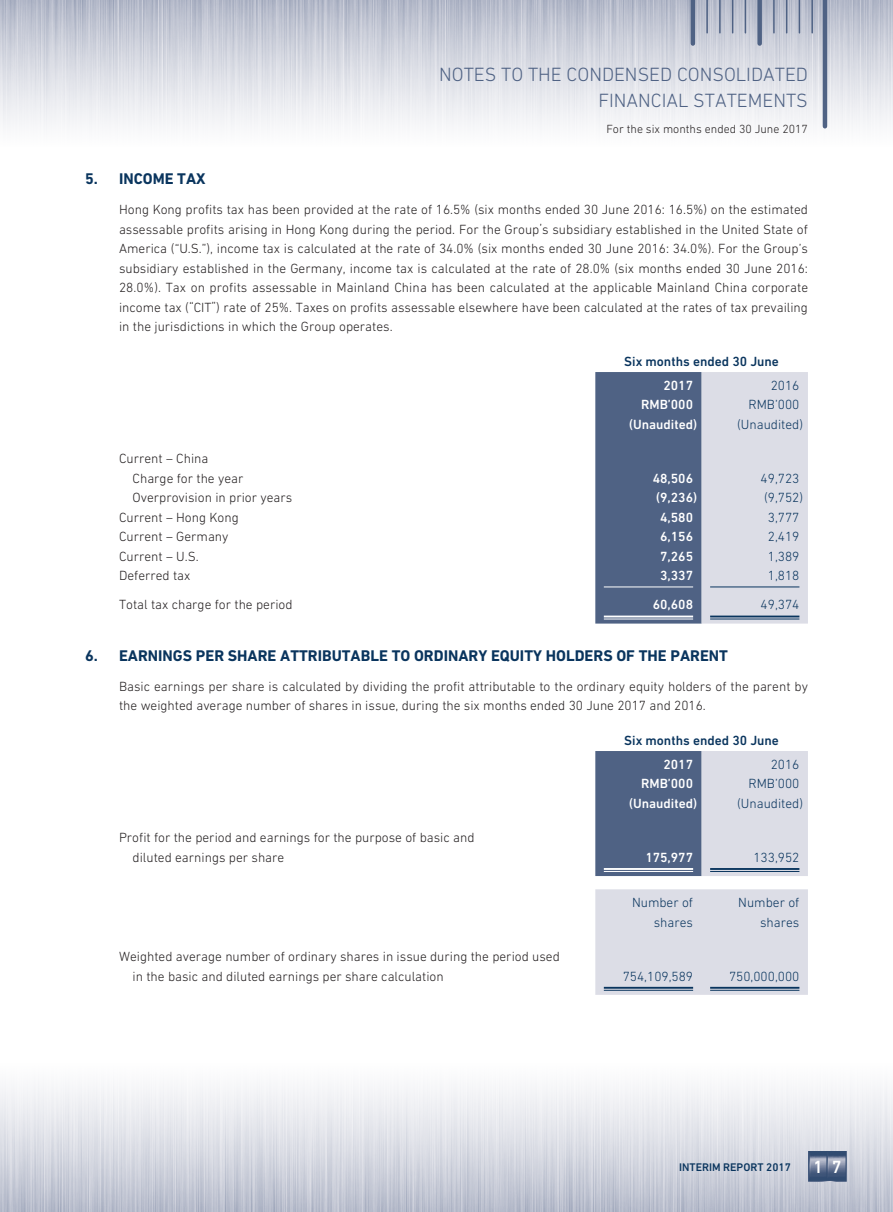
<style>
.page{position:relative;width:893px;height:1212px;background:#fff}
.page>*{position:absolute;margin:0;border:0;box-sizing:border-box;transform-origin:0 0}
.副主標題{font:300 19.5px "DIN Next LT Pro";color:#4f6284}
._3__標題{font:500 18px "DIN Next LT Pro";color:#fff}
._3__標題-2{font:700 15.75px "DIN Next LT Pro";color:#0a355e}
._1__內文{font:300 13.5px/19.5px "DIN Next LT Pro";color:#231f20;text-align:justify}
._1__內文-2{font:300 13.5px "DIN Next LT Pro";color:#0a355e}
._1__內文-3{font:500 13.5px "DIN Next LT Pro";color:#fff}
._1__內文-4{font:500 13.5px "DIN Next LT Pro";color:#0a355e}
.日期{font:300 12px "DIN Next LT Pro";color:#231f20}
.t1{font:500 11.25px "DIN Next LT Pro";color:#0a355e}
</style>
<div class="page">
<img style="left:1px;top:0;width:892px;height:129px">
<hr style="left:823px;top:0;width:4px;height:126px;background:#4f6284">
<div style="left:757px;top:0;width:5px;height:44px;background:#4f6284"></div>
<hr style="left:691px;top:0;width:4px;height:44px;background:#4f6284">
<hr style="left:811px;top:0;width:2px;height:33px;background:#4f6284">
<hr style="left:745px;top:0;width:1px;height:33px;background:#4f6284">
<hr style="left:799px;top:0;width:1px;height:33px;background:#4f6284">
<hr style="left:732px;top:0;width:1px;height:33px;background:#4f6284">
<hr style="left:786px;top:0;width:1px;height:33px;background:#4f6284">
<hr style="left:719px;top:0;width:2px;height:33px;background:#4f6284">
<hr style="left:773px;top:0;width:2px;height:33px;background:#4f6284">
<hr style="left:706px;top:0;width:2px;height:33px;background:#4f6284">
<img style="left:1px;top:1084px;width:892px;height:128px">
<img style="left:808px;top:1151px;width:39px;height:30px">
<svg style="left:595px;top:372px;width:213px;height:251px;background:#959fb5"></svg>
<hr style="left:604px;top:586px;width:89px;height:1px;background:#fff">
<hr style="left:710px;top:586px;width:89px;height:1px;background:#0a355e">
<hr style="left:604px;top:615px;width:89px;height:2px;background:#fff">
<hr style="left:604px;top:619px;width:89px;height:1px;background:#fff">
<hr style="left:710px;top:615px;width:89px;height:2px;background:#0a355e">
<hr style="left:710px;top:619px;width:89px;height:1px;background:#0a355e">
<svg style="left:595px;top:751px;width:213px;height:125px;background:#959fb4"></svg>
<hr style="left:604px;top:868px;width:89px;height:2px;background:#fff">
<hr style="left:604px;top:871px;width:89px;height:1px;background:#fff">
<hr style="left:710px;top:868px;width:89px;height:2px;background:#0a355e">
<hr style="left:710px;top:871px;width:89px;height:1px;background:#0a355e">
<div style="left:595px;top:889px;width:213px;height:106px;background:#dcdde6"></div>
<hr style="left:604px;top:987px;width:89px;height:2px;background:#0a355e">
<hr style="left:604px;top:990px;width:89px;height:1px;background:#0a355e">
<hr style="left:710px;top:987px;width:89px;height:2px;background:#0a355e">
<hr style="left:710px;top:990px;width:89px;height:1px;background:#0a355e">
<p class="副主標題" style="left:439px;top:63px;width:370px">NOTES TO THE CONDENSED CONSOLIDATED</p>
<p class="副主標題" style="left:598px;top:89px;width:211px">FINANCIAL STATEMENTS</p>
<p class="日期" style="left:606px;top:122px;width:203px">For the six months ended 30 June 2017</p>
<p class="_3__標題-2" style="left:85px;top:170px;width:122px">5. INCOME TAX</p>
<p class="_1__內文" style="left:119px;top:200px;width:691px">Hong Kong profits tax has been provided at the rate of 16.5% (six months ended 30 June 2016: 16.5%) on the estimated assessable profits arising in Hong Kong during the period. For the Group’s subsidiary established in the United State of America (“U.S.”), income tax is calculated at the rate of 34.0% (six months ended 30 June 2016: 34.0%). For the Group’s subsidiary established in the Germany, income tax is calculated at the rate of 28.0% (six months ended 30 June 2016:<br>28.0%). Tax on profits assessable in Mainland China has been calculated at the applicable Mainland China corporate income tax (“CIT”) rate of 25%. Taxes on profits assessable elsewhere have been calculated at the rates of tax prevailing in the jurisdictions in which the Group operates.</p>
<p class="_1__內文-4" style="left:624px;top:353px;width:156px">Six months ended 30 June</p>
<p class="_1__內文-3" style="left:663px;top:377px;width:31px">2017</p>
<p class="_1__內文-2" style="left:771px;top:377px;width:30px">2016</p>
<p class="_1__內文-3" style="left:641px;top:397px;width:54px">RMB’000</p>
<p class="_1__內文-2" style="left:748px;top:397px;width:52px">RMB’000</p>
<p class="_1__內文-3" style="left:629px;top:416px;width:69px">(Unaudited)</p>
<p class="_1__內文-2" style="left:737px;top:416px;width:68px">(Unaudited)</p>
<p class="_1__內文" style="left:119px;top:449px;width:91px">Current – China</p>
<p class="_1__內文" style="left:133px;top:468px;width:112px">Charge for the year</p>
<p class="_1__內文-3" style="left:653px;top:470px;width:42px">48,506</p>
<p class="_1__內文-2" style="left:761px;top:470px;width:40px">49,723</p>
<p class="_1__內文" style="left:133px;top:488px;width:161px">Overprovision in prior years</p>
<p class="_1__內文-3" style="left:656px;top:490px;width:42px">(9,236)</p>
<p class="_1__內文-2" style="left:764px;top:490px;width:41px">(9,752)</p>
<p class="_1__內文" style="left:119px;top:507px;width:121px">Current – Hong Kong</p>
<p class="_1__內文-3" style="left:660px;top:509px;width:34px">4,580</p>
<p class="_1__內文-2" style="left:768px;top:509px;width:33px">3,777</p>
<p class="_1__內文" style="left:119px;top:527px;width:111px">Current – Germany</p>
<p class="_1__內文-3" style="left:660px;top:529px;width:34px">6,156</p>
<p class="_1__內文-2" style="left:768px;top:529px;width:33px">2,419</p>
<p class="_1__內文" style="left:119px;top:546px;width:81px">Current – U.S.</p>
<p class="_1__內文-3" style="left:660px;top:548px;width:34px">7,265</p>
<p class="_1__內文-2" style="left:768px;top:548px;width:33px">1,389</p>
<p class="_1__內文" style="left:119px;top:566px;width:73px">Deferred tax</p>
<p class="_1__內文-3" style="left:660px;top:568px;width:34px">3,337</p>
<p class="_1__內文-2" style="left:768px;top:568px;width:33px">1,818</p>
<p class="_1__內文" style="left:119px;top:595px;width:175px">Total tax charge for the period</p>
<p class="_1__內文-3" style="left:653px;top:597px;width:42px">60,608</p>
<p class="_1__內文-2" style="left:761px;top:597px;width:40px">49,374</p>
<p class="_3__標題-2" style="left:85px;top:646px;width:644px">6. EARNINGS PER SHARE ATTRIBUTABLE TO ORDINARY EQUITY HOLDERS OF THE PARENT</p>
<p class="_1__內文" style="left:119px;top:676px;width:690px">Basic earnings per share is calculated by dividing the profit attributable to the ordinary equity holders of the parent by the weighted average number of shares in issue, during the six months ended 30 June 2017 and 2016.</p>
<p class="_1__內文-4" style="left:624px;top:732px;width:156px">Six months ended 30 June</p>
<p class="_1__內文-3" style="left:663px;top:756px;width:31px">2017</p>
<p class="_1__內文-2" style="left:771px;top:756px;width:30px">2016</p>
<p class="_1__內文-3" style="left:641px;top:776px;width:54px">RMB’000</p>
<p class="_1__內文-2" style="left:748px;top:776px;width:52px">RMB’000</p>
<p class="_1__內文-3" style="left:629px;top:795px;width:69px">(Unaudited)</p>
<p class="_1__內文-2" style="left:737px;top:795px;width:68px">(Unaudited)</p>
<p class="_1__內文" style="left:119px;top:828px;width:357px">Profit for the period and earnings for the purpose of basic and</p>
<p class="_1__內文" style="left:133px;top:847px;width:153px">diluted earnings per share</p>
<p class="_1__內文-3" style="left:645px;top:849px;width:49px">175,977</p>
<p class="_1__內文-2" style="left:753px;top:849px;width:47px">133,952</p>
<p class="_1__內文-2" style="left:632px;top:895px;width:63px">Number of</p>
<p class="_1__內文-2" style="left:738px;top:895px;width:63px">Number of</p>
<p class="_1__內文-2" style="left:654px;top:914px;width:41px">shares</p>
<p class="_1__內文-2" style="left:760px;top:914px;width:41px">shares</p>
<p class="_1__內文" style="left:119px;top:946px;width:442px">Weighted average number of ordinary shares in issue during the period used</p>
<p class="_1__內文" style="left:133px;top:966px;width:313px">in the basic and diluted earnings per share calculation</p>
<p class="_1__內文-2" style="left:623px;top:968px;width:72px">754,109,589</p>
<p class="_1__內文-2" style="left:729px;top:968px;width:72px">750,000,000</p>
<p class="t1" style="left:679px;top:1160px;width:113px">INTERIM REPORT 2017</p>
<p class="_3__標題" style="left:813px;top:1156px;width:30px">1 7</p>
</div>
